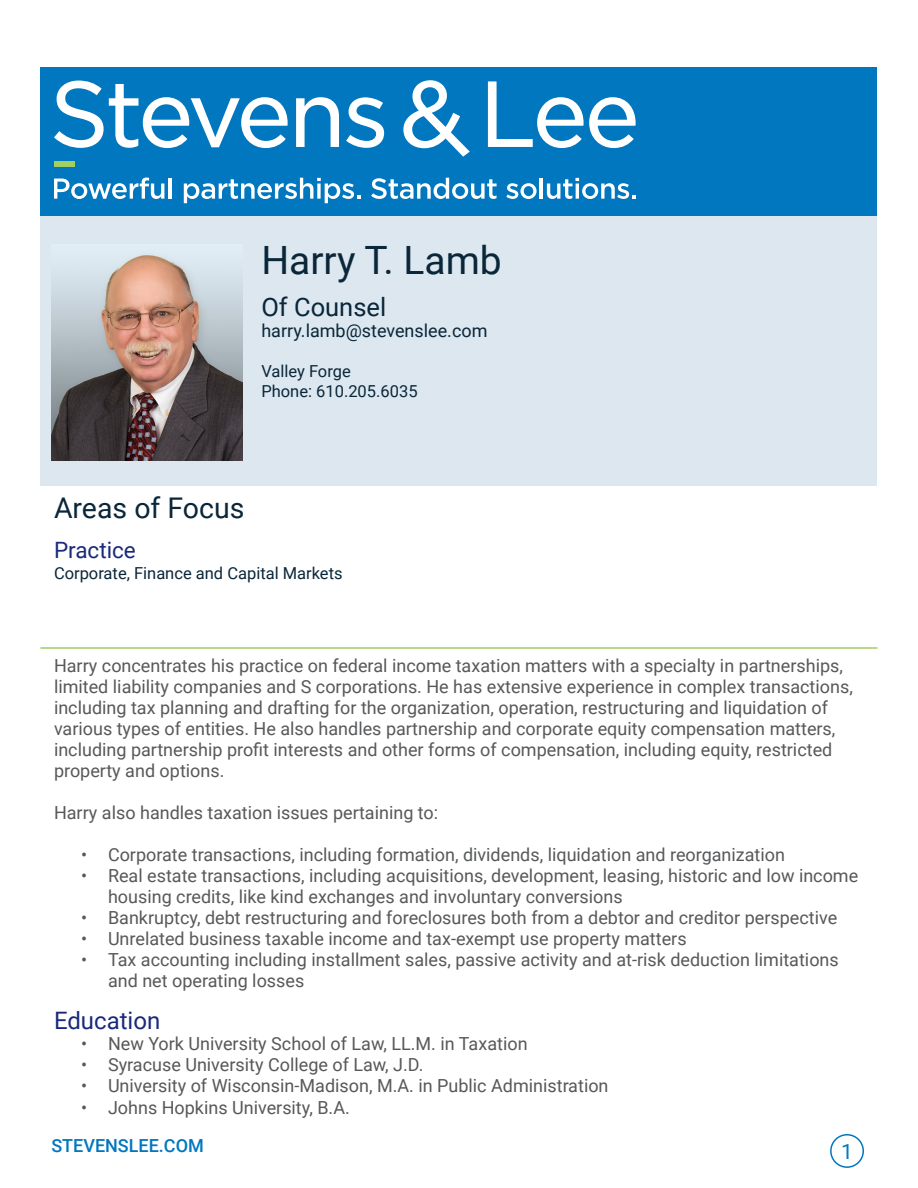
<style>
.page{position:relative;width:918px;height:1188px;background:#fff}
.page>*{position:absolute;margin:0;border:0;box-sizing:border-box;transform-origin:0 0}
.t1{font:39px "Roboto";color:#0a2639}
.t2{font:28.5px "Roboto";color:#0a2639}
.t3{font:25.5px "Roboto";color:#0a2639}
.t4{font:24px "Roboto";color:#1a2a7a}
.t5{font:22.5px "Roboto";color:#1a2a7a}
.t6{font:21px "Roboto";color:#0077bf}
.t7{font:18px/21px "Roboto";color:#57585a}
.t8{font:18px "Roboto";color:#0a2639}
.t9{font:500 18px "Roboto";color:#0077bf}
.t10{font:16.5px/19.8px "Roboto";color:#0a2639}
</style>
<div class="page">
<div style="left:830px;top:1134px;width:34px;height:34px;border:2px solid #0077bf;border-radius:50%"></div>
<div style="left:40px;top:68px;width:838px;height:148px;background:#0077bf"></div>
<svg style="left:54px;top:81px;width:234px;height:67px"></svg>
<svg style="left:296px;top:97px;width:43px;height:50px"></svg>
<svg style="left:346px;top:97px;width:38px;height:51px"></svg>
<svg style="left:488px;top:81px;width:148px;height:67px"></svg>
<svg style="left:403px;top:80px;width:67px;height:77px"></svg>
<svg style="left:54px;top:178px;width:110px;height:21px"></svg>
<hr style="left:168px;top:178px;width:4px;height:21px;background:#fff">
<svg style="left:184px;top:178px;width:176px;height:25px"></svg>
<svg style="left:371px;top:178px;width:126px;height:21px"></svg>
<svg style="left:506px;top:183px;width:31px;height:16px"></svg>
<hr style="left:540px;top:178px;width:3px;height:21px;background:#fff">
<svg style="left:547px;top:178px;width:89px;height:21px"></svg>
<div style="left:40px;top:216px;width:838px;height:270px;background:#dce7ef"></div>
<div style="left:54px;top:161px;width:21px;height:5px;background:#a2cf5f"></div>
<hr style="left:40px;top:647px;width:838px;height:2px;background:#a2cf5f">
<img style="left:52px;top:255px;width:191px;height:205px">
<p class="t1" style="left:261px;top:233px;width:242px">Harry T. Lamb</p>
<p class="t3" style="left:261px;top:289px;width:126px">Of Counsel</p>
<p class="t8" style="left:261px;top:318px;width:228px">harry.lamb@stevenslee.com</p>
<p class="t10" style="left:261px;top:361px;width:158px">Valley Forge<br>Phone: 610.205.6035</p>
<p class="t2" style="left:54px;top:488px;width:192px">Areas of Focus</p>
<p class="t5" style="left:54px;top:535px;width:83px">Practice</p>
<p class="t10" style="left:54px;top:563px;width:290px">Corporate, Finance and Capital Markets</p>
<p class="t7" style="left:54px;top:655px;width:800px">Harry concentrates his practice on federal income taxation matters with a specialty in partnerships, limited liability companies and S corporations. He has extensive experience in complex transactions, including tax planning and drafting for the organization, operation, restructuring and liquidation of various types of entities. He also handles partnership and corporate equity compensation matters, including partnership profit interests and other forms of compensation, including equity, restricted property and options.</p>
<p class="t7" style="left:54px;top:802px;width:386px">Harry also handles taxation issues pertaining to:</p>
<p class="t7" style="left:81px;top:844px;width:706px">• Corporate transactions, including formation, dividends, liquidation and reorganization</p>
<p class="t7" style="left:108px;top:865px;width:752px;text-indent:-27px">• Real estate transactions, including acquisitions, development, leasing, historic and low income housing credits, like kind exchanges and involuntary conversions</p>
<p class="t7" style="left:81px;top:907px;width:758px">• Bankruptcy, debt restructuring and foreclosures both from a debtor and creditor perspective</p>
<p class="t7" style="left:81px;top:928px;width:607px">• Unrelated business taxable income and tax-exempt use property matters</p>
<p class="t7" style="left:108px;top:949px;width:732px;text-indent:-27px">• Tax accounting including installment sales, passive activity and at-risk deduction limitations and net operating losses</p>
<p class="t4" style="left:54px;top:1004px;width:108px">Education</p>
<p class="t7" style="left:81px;top:1033px;width:448px">• New York University School of Law, LL.M. in Taxation</p>
<p class="t7" style="left:81px;top:1054px;width:344px">• Syracuse University College of Law, J.D.</p>
<p class="t7" style="left:81px;top:1075px;width:529px">• University of Wisconsin-Madison, M.A. in Public Administration</p>
<p class="t7" style="left:81px;top:1096px;width:270px">• Johns Hopkins University, B.A.</p>
<p class="t6" style="left:841px;top:1137px;width:13px">1</p>
<p class="t9" style="left:51px;top:1133px;width:154px">STEVENSLEE.COM</p>
</div>
